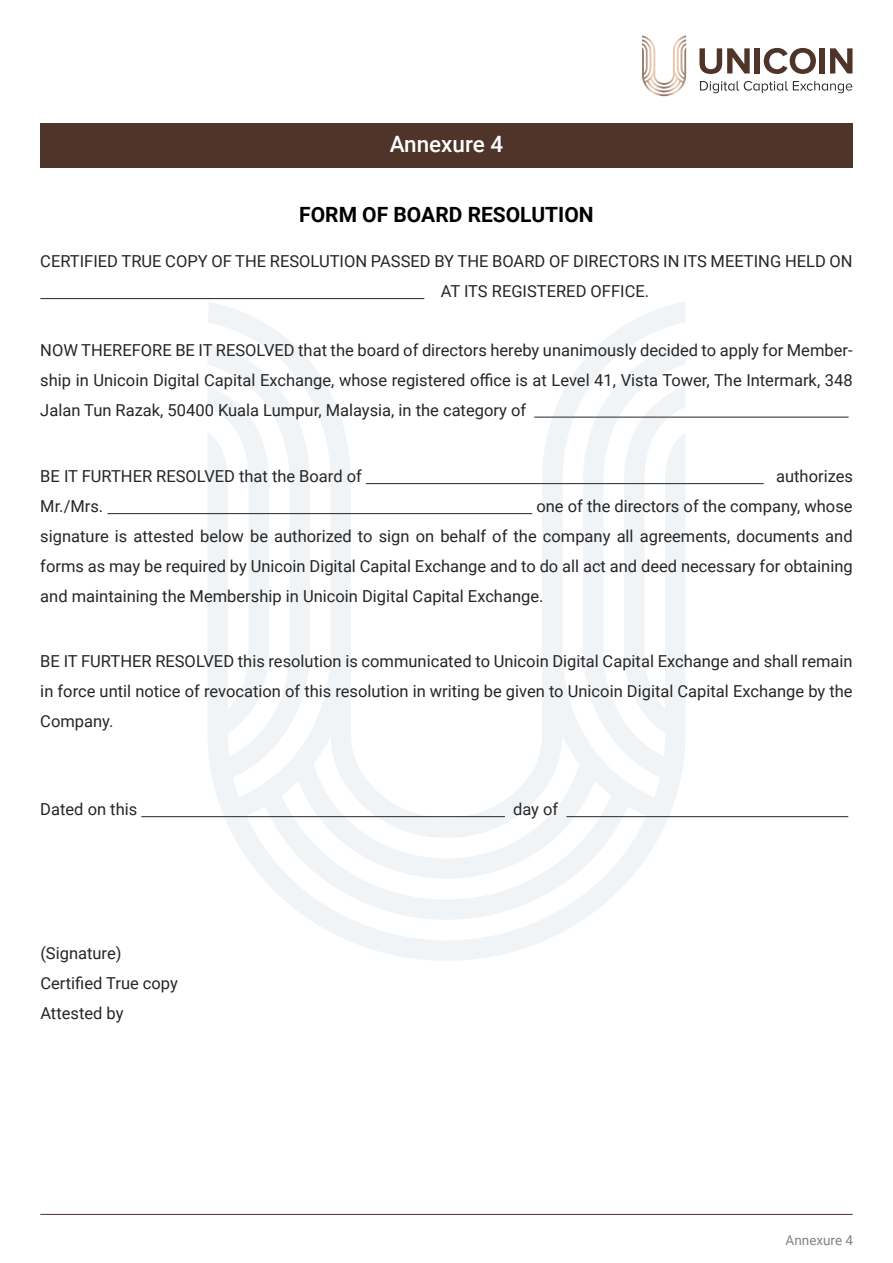
<style>
.page{position:relative;width:893px;height:1263px;background:#fff}
.page>*{position:absolute;margin:0;border:0;box-sizing:border-box;transform-origin:0 0}
.t1{font:500 22.5px "Roboto";color:#fff}
.t2{font:700 21px "Roboto";color:#000}
.t3{font:16.5px/30px "Roboto";color:#262626;text-align:justify}
.t4{font:13.5px "Roboto";color:#828282}
</style>
<div class="page">
<svg style="left:207px;top:302px;width:478px;height:638px"></svg>
<svg style="left:642px;top:35px;width:44px;height:61px"></svg>
<svg style="left:699px;top:48px;width:51px;height:26px"></svg>
<div style="left:755px;top:48px;width:5px;height:25px;background:#4f3429"></div>
<svg style="left:764px;top:48px;width:52px;height:26px"></svg>
<div style="left:820px;top:48px;width:5px;height:25px;background:#4f3429"></div>
<svg style="left:830px;top:48px;width:22px;height:25px"></svg>
<svg style="left:700px;top:81px;width:152px;height:12px"></svg>
<hr style="left:40px;top:1214px;width:813px;height:1px;background:#4f3429">
<div style="left:40px;top:123px;width:813px;height:44px;background:#4f3429"></div>
<hr style="left:40px;top:298px;width:384px;height:1px;background:#262626">
<hr style="left:534px;top:417px;width:315px;height:1px;background:#262626">
<hr style="left:366px;top:483px;width:398px;height:1px;background:#262626">
<hr style="left:107px;top:513px;width:425px;height:1px;background:#262626">
<hr style="left:141px;top:816px;width:364px;height:1px;background:#262626">
<hr style="left:566px;top:816px;width:282px;height:1px;background:#262626">
<h1 class="t1" style="left:390px;top:128px;width:115px">Annexure 4</h1>
<p class="t2" style="left:299px;top:199px;width:296px">FORM OF BOARD RESOLUTION</p>
<p class="t3" style="left:441px;top:246px;width:413px;text-indent:-400px">CERTIFIED TRUE COPY OF THE RESOLUTION PASSED BY THE BOARD OF DIRECTORS IN ITS MEETING HELD ON<br>AT ITS REGISTERED OFFICE.</p>
<p class="t3" style="left:40px;top:334px;width:814px">NOW THEREFORE BE IT RESOLVED that the board of directors hereby unanimously decided to apply for Member&shy;ship in Unicoin Digital Capital Exchange, whose registered office is at Level 41, Vista Tower, The Intermark, 348<br>Jalan Tun Razak, 50400 Kuala Lumpur, Malaysia, in the category of</p>
<p class="t3" style="left:40px;top:461px;width:323px">BE IT FURTHER RESOLVED that the Board of</p>
<p class="t3" style="left:776px;top:461px;width:78px">authorizes</p>
<p class="t3" style="left:40px;top:491px;width:64px">Mr./Mrs.</p>
<p class="t3" style="left:40px;top:491px;width:814px;text-indent:496px">one of the directors of the company, whose signature is attested below be authorized to sign on behalf of the company all agreements, documents and forms as may be required by Unicoin Digital Capital Exchange and to do all act and deed necessary for obtaining and maintaining the Membership in Unicoin Digital Capital Exchange.</p>
<p class="t3" style="left:40px;top:645px;width:814px">BE IT FURTHER RESOLVED this resolution is communicated to Unicoin Digital Capital Exchange and shall remain in force until notice of revocation of this resolution in writing be given to Unicoin Digital Capital Exchange by the Company.</p>
<p class="t3" style="left:40px;top:794px;width:98px">Dated on this</p>
<p class="t3" style="left:513px;top:794px;width:47px">day of</p>
<p class="t3" style="left:40px;top:938px;width:139px;text-align:left">(Signature)<br>Certified True copy<br>Attested by</p>
<p class="t4" style="left:786px;top:1231px;width:69px">Annexure 4</p>
</div>
